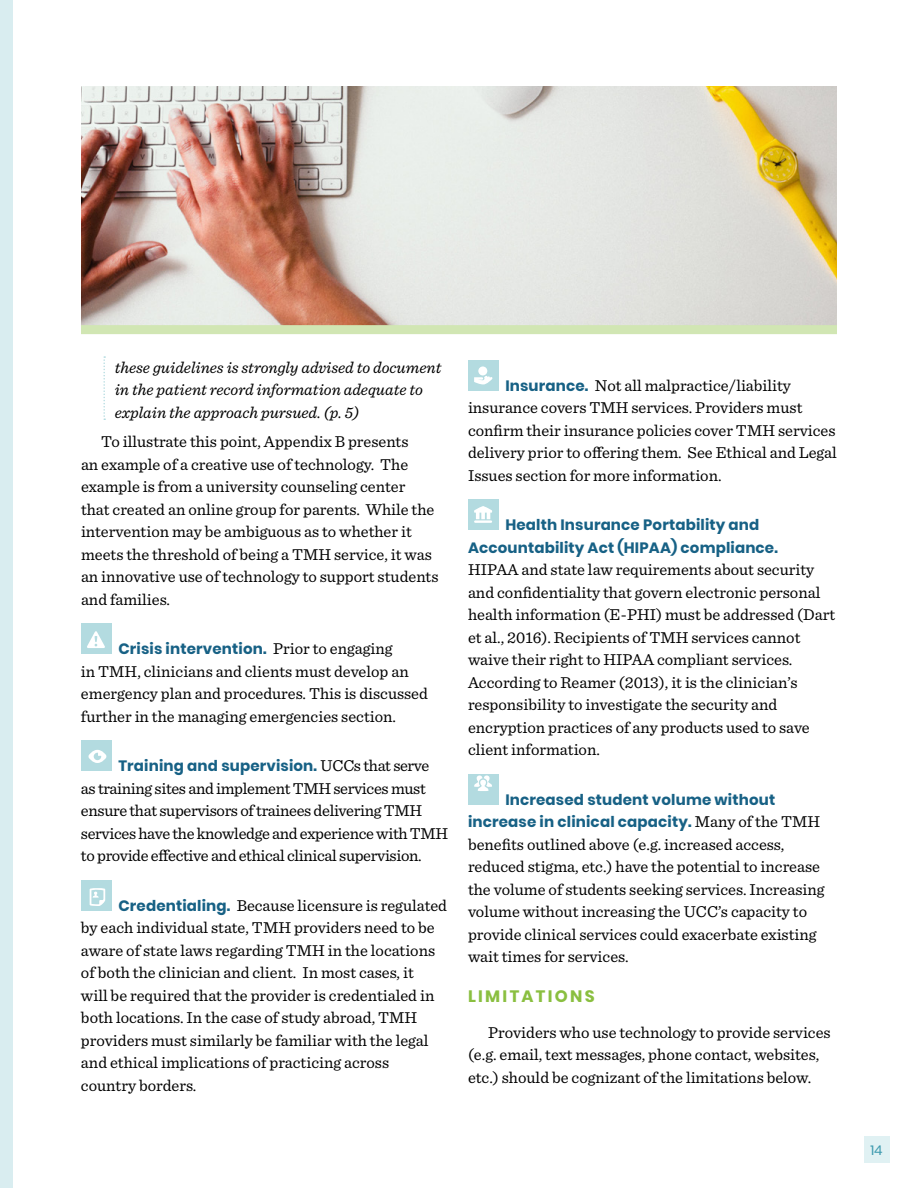
<style>
.page{position:relative;width:918px;height:1188px;background:#fff}
.page>*{position:absolute;margin:0;border:0;box-sizing:border-box;transform-origin:0 0}
.t1{font:16.5px/22.5px "Sentinel";color:#000}
.t2{font:16.5px/22.5px "Sentinel";letter-spacing:-.02em;color:#000}
.t3{font:italic 16.5px/22.5px "Sentinel";color:#000}
.t4{font:700 16.5px "Poppins";letter-spacing:.14em;color:#8abf40}
.t5{font:700 15px/22.5px "Poppins";letter-spacing:.01em;color:#176185}
.t6{font:13.5px "Poppins";color:#3f9baf}
.s1{font-family:"Sentinel";font-weight:400;font-size:16.5px;color:#000}
.s2{font-family:"Poppins";font-weight:700;font-size:15px;color:#176185}
</style>
<div class="page">
<img style="left:81px;top:86px;width:756px;height:239px">
<div style="left:81px;top:623px;width:31px;height:31px;background:#b3dbe0"></div>
<div style="left:81px;top:740px;width:31px;height:31px;background:#b3dbe0"></div>
<div style="left:81px;top:880px;width:31px;height:31px;background:#b3dbe0"></div>
<div style="left:468px;top:360px;width:31px;height:31px;background:#b3dbe0"></div>
<div style="left:468px;top:499px;width:31px;height:31px;background:#b3dbe0"></div>
<div style="left:468px;top:774px;width:31px;height:31px;background:#b3dbe0"></div>
<svg style="left:87px;top:631px;width:18px;height:17px"></svg>
<svg style="left:88px;top:750px;width:19px;height:13px"></svg>
<svg style="left:90px;top:888px;width:15px;height:18px"></svg>
<svg style="left:474px;top:376px;width:19px;height:8px"></svg>
<div style="left:478px;top:366px;width:9px;height:9px;background:#fff;border-radius:50%"></div>
<hr style="left:474px;top:520px;width:18px;height:3px;background:#fff">
<svg style="left:474px;top:506px;width:18px;height:13px"></svg>
<div style="left:864px;top:1136px;width:26px;height:27px;background:#e0f1f3"></div>
<div style="left:0;top:0;width:13px;height:1188px;background:#d9edf0"></div>
<svg style="left:103px;top:356px;width:2px;height:64px"></svg>
<svg style="left:474px;top:775px;width:18px;height:16px"></svg>
<div style="left:81px;top:325px;width:756px;height:9px;background:#d1e6b3"></div>
<p class="t3" style="left:115px;top:355px;width:328px">these guidelines is strongly advised to document in the patient record information adequate to explain the approach pursued. (p. 5)</p>
<p class="t1" style="left:81px;top:429px;width:359px;text-indent:20px">To illustrate this point, Appendix B presents<br>an example of a creative use of technology. The example is from a university counseling center<br>that created an online group for parents. While the intervention may be ambiguous as to whether it meets the threshold of being a TMH service, it was an innovative use of technology to support students and families.</p>
<p class="t5" style="left:118px;top:638px;width:276px">Crisis intervention. <span class="s1">Prior to engaging</span></p>
<p class="t1" style="left:81px;top:659px;width:349px">in TMH, clinicians and clients must develop an emergency plan and procedures. This is discussed further in the managing emergencies section.</p>
<p class="t5" style="left:118px;top:755px;width:313px">Training and supervision. <span class="s1">UCCs that serve</span></p>
<p class="t2" style="left:81px;top:776px;width:369px">as training sites and implement TMH services must ensure that supervisors of trainees delivering TMH services have the knowledge and experience with TMH to provide effective and ethical clinical supervision.</p>
<p class="t1" style="left:81px;top:893px;width:368px;text-indent:37px"><span class="s2">Credentialing.</span> Because licensure is regulated by each individual state, TMH providers need to be aware of state laws regarding TMH in the locations of both the clinician and client. In most cases, it<br>will be required that the provider is credentialed in both locations. In the case of study abroad, TMH providers must similarly be familiar with the legal and ethical implications of practicing across country borders.</p>
<p class="t1" style="left:468px;top:373px;width:370px;text-indent:37px"><span class="s2">Insurance.</span> Not all malpractice/liability insurance covers TMH services. Providers must confirm their insurance policies cover TMH services delivery prior to offering them. See Ethical and Legal Issues section for more information.</p>
<p class="t5" style="left:468px;top:514px;width:311px;text-indent:37px">Health Insurance Portability and<br>Accountability Act (HIPAA) compliance.</p>
<p class="t1" style="left:468px;top:557px;width:369px">HIPAA and state law requirements about security and confidentiality that govern electronic personal health information (E-PHI) must be addressed (Dart et al., 2016). Recipients of TMH services cannot waive their right to HIPAA compliant services.<br>According to Reamer (2013), it is the clinician’s responsibility to investigate the security and encryption practices of any products used to save client information.</p>
<p class="t5" style="left:468px;top:788px;width:354px;text-align:center">Increased student volume without<br>increase in clinical capacity. <span class="s1">Many of the TMH</span></p>
<p class="t1" style="left:468px;top:832px;width:358px">benefits outlined above (e.g. increased access, reduced stigma, etc.) have the potential to increase the volume of students seeking services. Increasing volume without increasing the UCC’s capacity to provide clinical services could exacerbate existing wait times for services.</p>
<p class="t4" style="left:468px;top:987px;width:128px">LIMITATIONS</p>
<p class="t1" style="left:468px;top:1020px;width:364px;text-indent:20px">Providers who use technology to provide services (e.g. email, text messages, phone contact, websites, etc.) should be cognizant of the limitations below.</p>
<p class="t6" style="left:870px;top:1143px;width:14px">14</p>
</div>
